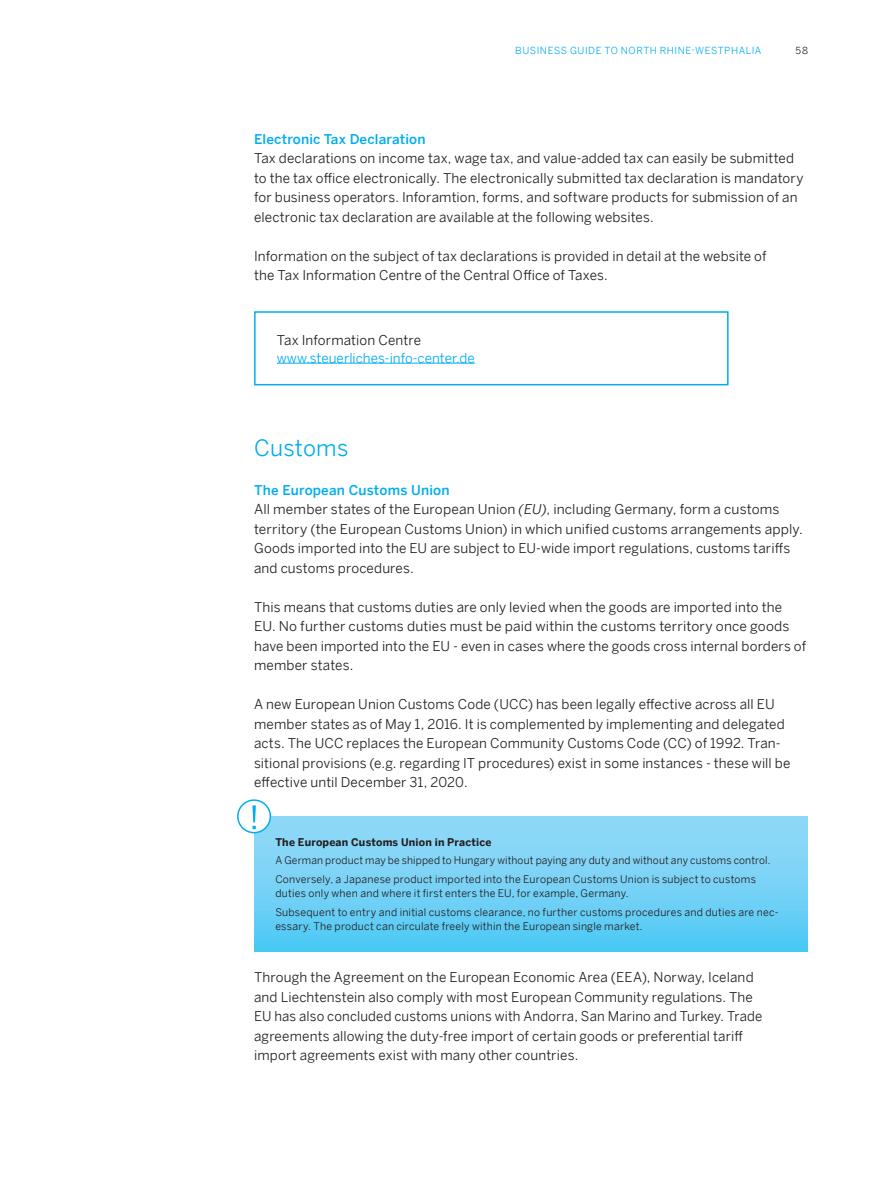
<style>
.page{position:relative;width:893px;height:1191px;background:#fff}
.page>*{position:absolute;margin:0;border:0;box-sizing:border-box;transform-origin:0 0}
.t1{font:22.5px "Benton Sans";letter-spacing:.01em;color:#00aeef}
.t2{font:13.5px/19.5px "Benton Sans";letter-spacing:.01em;color:#231f20}
.t3{font:13.5px "Benton Sans";color:#00aeef}
.t4{font:500 13.5px "Benton Sans";letter-spacing:.015em;color:#00aeef}
.t5{font:10.5px/18.5px "Benton Sans";letter-spacing:.02em;color:#231f20}
.t6{font:700 10.5px "Benton Sans";letter-spacing:.02em;color:#231f20}
.t7{font:9.75px "Benton Sans";letter-spacing:.05em;color:#00aeef}
.t8{font:9.75px "Benton Sans";color:#231f20}
.s1{font-weight:500;color:#00aeef}
.s2{font-style:italic}
</style>
<div class="page">
<hr style="left:277px;top:363px;width:198px;height:1px;background:#00aeef">
<div style="left:254px;top:311px;width:475px;height:74px;border:2px solid #00aeef"></div>
<div style="left:254px;top:816px;width:554px;height:135px;background:linear-gradient(to bottom,#98d9f8,#51caf5)"></div>
<div style="left:238px;top:800px;width:32px;height:32px;background:#fff;border-radius:50%"></div>
<div style="left:237px;top:799px;width:34px;height:34px;border:2px solid #00aeef;border-radius:50%"></div>
<svg style="left:252px;top:805px;width:4px;height:24px"></svg>
<p class="t7" style="left:515px;top:43px;width:248px">BUSINESS GUIDE TO NORTH RHINE-WESTPHALIA</p>
<p class="t8" style="left:796px;top:43px;width:14px">58</p>
<p class="t4" style="left:254px;top:129px;width:173px">Electronic Tax Declaration</p>
<p class="t2" style="left:254px;top:148px;width:551px">Tax declarations on income tax, wage tax, and value-added tax can easily be submitted to the tax office electronically. The electronically submitted tax declaration is mandatory for business operators. Inforamtion, forms, and software products for submission of an electronic tax declaration are available at the following websites.</p>
<p class="t2" style="left:254px;top:245px;width:514px">Information on the subject of tax declarations is provided in detail at the website of the Tax Information Centre of the Central Office of Taxes.</p>
<p class="t2" style="left:277px;top:329px;width:146px">Tax Information Centre</p>
<p class="t3" style="left:277px;top:348px;width:200px">www.steuerliches-info-center.de</p>
<h1 class="t1" style="left:254px;top:431px;width:96px">Customs</h1>
<p class="t2" style="left:254px;top:479px;width:550px"><span class="s1">The European Customs Union<br></span>All member states of the European Union <span class="s2">(EU)</span>, including Germany, form a customs territory (the European Customs Union) in which unified customs arrangements apply.<br>Goods imported into the EU are subject to EU-wide import regulations, customs tariffs and customs procedures.</p>
<p class="t2" style="left:254px;top:596px;width:554px">This means that customs duties are only levied when the goods are imported into the EU. No further customs duties must be paid within the customs territory once goods have been imported into the EU - even in cases where the goods cross internal borders of member states.</p>
<p class="t2" style="left:254px;top:694px;width:538px">A new European Union Customs Code (UCC) has been legally effective across all EU member states as of May 1, 2016. It is complemented by implementing and delegated acts. The UCC replaces the European Community Customs Code (CC) of 1992. Tran&shy;sitional provisions (e.g. regarding IT procedures) exist in some instances - these will be effective until December 31, 2020.</p>
<p class="t6" style="left:275px;top:834px;width:218px">The European Customs Union in Practice</p>
<p class="t5" style="left:275px;top:850px;width:497px">A German product may be shipped to Hungary without paying any duty and without any customs control.<br>Conversely, a Japanese product imported into the European Customs Union is subject to customs</p>
<p class="t5" style="left:275px;top:883px;width:505px">duties only when and where it first enters the EU, for example, Germany.<br>Subsequent to entry and initial customs clearance, no further customs procedures and duties are nec-</p>
<p class="t5" style="left:275px;top:916px;width:369px">essary. The product can circulate freely within the European single market.</p>
<p class="t2" style="left:254px;top:967px;width:510px">Through the Agreement on the European Economic Area (EEA), Norway, Iceland and Liechtenstein also comply with most European Community regulations. The EU has also concluded customs unions with Andorra, San Marino and Turkey. Trade agreements allowing the duty-free import of certain goods or preferential tariff import agreements exist with many other countries.</p>
</div>
